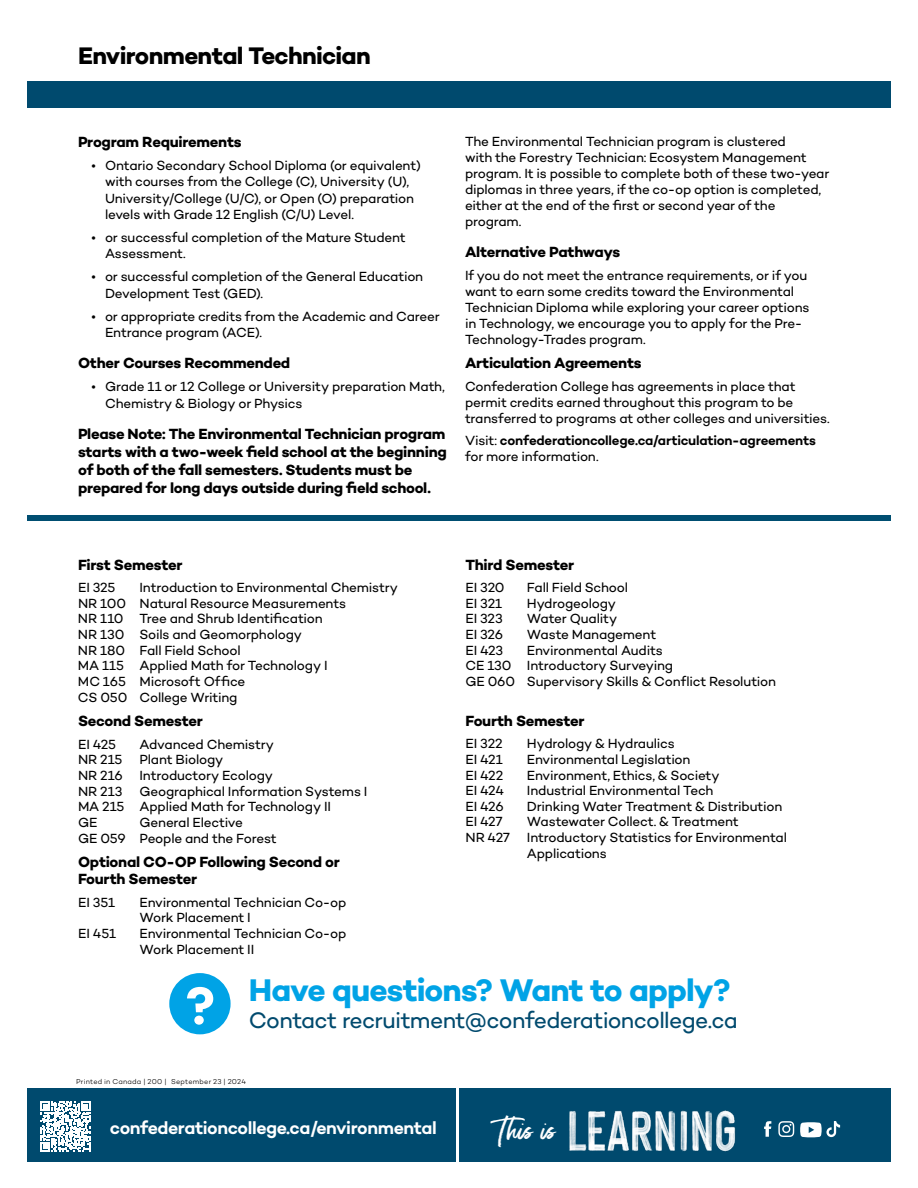
<style>
.page{position:relative;width:918px;height:1188px;background:#fff}
.page>*{position:absolute;margin:0;border:0;box-sizing:border-box;transform-origin:0 0}
.t1{font:700 31.8px "Campton";letter-spacing:-.03em;color:#00a3e6}
.t2{font:30.3px "Moonstone";color:#fff}
.t3{font:700 24.3px "Campton";letter-spacing:-.03em;color:#000}
.t4{font:22.8px "Campton";letter-spacing:-.03em;color:#004a6e}
.t5{font:600 18px "Campton";letter-spacing:-.025em;color:#fff}
.t6{font:700 15px/17.9px "Campton";letter-spacing:-.02em;color:#000}
.t7{font:13.5px/15.6px "Campton";letter-spacing:-.015em;color:#000}
.t8{font:600 13.5px/15.8px "Campton";letter-spacing:-.015em;color:#000}
.t9{font:300 7.2px "Campton";letter-spacing:.03em;color:#000}
.s1{font-weight:400}
</style>
<div class="page">
<div style="left:27px;top:515px;width:864px;height:6px;background:#004e71"></div>
<div style="left:170px;top:974px;width:59px;height:59px;background:#00a3e6;border-radius:50%"></div>
<div style="left:169px;top:973px;width:62px;height:61px;border:2px solid #00a3e6;border-radius:50%"></div>
<svg style="left:187px;top:987px;width:26px;height:38px"></svg>
<div style="left:27px;top:81px;width:864px;height:27px;background:#004a6e"></div>
<div style="left:27px;top:1089px;width:864px;height:73px;background:#004a6e"></div>
<hr style="left:456px;top:1087px;width:3px;height:79px;background:#fff">
<svg style="left:41px;top:1102px;width:49px;height:49px"></svg>
<svg style="left:764px;top:1121px;width:7px;height:16px"></svg>
<svg style="left:778px;top:1121px;width:16px;height:16px"></svg>
<svg style="left:800px;top:1121px;width:40px;height:16px"></svg>
<h3 class="t3" style="left:78px;top:40px;width:294px">Environmental Technician</h3>
<p class="t6" style="left:78px;top:133px;width:165px">Program Requirements</p>
<p class="t7" style="left:105px;top:157px;width:317px;line-height:16.4px;text-indent:-14px">• Ontario Secondary School Diploma (or equivalent) with courses from the College (C), University (U), University/College (U/C), or Open (O) preparation levels with Grade 12 English (C/U) Level.</p>
<p class="t7" style="left:105px;top:229px;width:302px;line-height:16.4px;text-indent:-14px">• or successful completion of the Mature Student<br>Assessment.</p>
<p class="t7" style="left:105px;top:268px;width:320px;line-height:16.4px;text-indent:-14px">• or successful completion of the General Education<br>Development Test (GED).</p>
<p class="t7" style="left:105px;top:308px;width:336px;line-height:16.4px;text-indent:-14px">• or appropriate credits from the Academic and Career<br>Entrance program (ACE).</p>
<p class="t6" style="left:78px;top:354px;width:214px">Other Courses Recommended</p>
<p class="t7" style="left:105px;top:378px;width:342px;line-height:16.4px;text-indent:-14px">• Grade 11 or 12 College or University preparation Math,<br>Chemistry &amp; Biology or Physics</p>
<p class="t6" style="left:78px;top:425px;width:370px">Please Note: The Environmental Technician program starts with a two-week field school at the beginning of both of the fall semesters. Students must be prepared for long days outside during field school.</p>
<p class="t7" style="left:465px;top:133px;width:366px;line-height:16px">The Environmental Technician program is clustered<br>with the Forestry Technician: Ecosystem Management program. It is possible to complete both of these two-year diplomas in three years, if the co-op option is completed, either at the end of the first or second year of the program.</p>
<p class="t6" style="left:465px;top:243px;width:157px">Alternative Pathways</p>
<p class="t7" style="left:465px;top:267px;width:346px;line-height:16px">If you do not meet the entrance requirements, or if you want to earn some credits toward the Environmental Technician Diploma while exploring your career options in Technology, we encourage you to apply for the Pre-Technology-Trades program.</p>
<p class="t6" style="left:465px;top:354px;width:178px">Articulation Agreements</p>
<p class="t7" style="left:465px;top:378px;width:366px">Confederation College has agreements in place that permit credits earned throughout this program to be transferred to programs at other colleges and universities.</p>
<p class="t8" style="left:465px;top:432px;width:352px"><span class="s1">Visit:</span> confederationcollege.ca/articulation-agreements <span class="s1">for more information.</span></p>
<p class="t6" style="left:78px;top:556px;width:106px">First Semester</p>
<p class="t7" style="left:78px;top:580px;width:39px">EI 325</p>
<p class="t7" style="left:78px;top:580px;width:322px;text-indent:62px">Introduction to Environmental Chemistry<br>NR 100 Natural Resource Measurements<br>NR 110 Tree and Shrub Identification<br>NR 130 Soils and Geomorphology<br>NR 180 Fall Field School<br>MA 115 Applied Math for Technology I<br>MC 165 Microsoft Office<br>CS 050 College Writing</p>
<p class="t6" style="left:78px;top:712px;width:126px">Second Semester</p>
<p class="t7" style="left:78px;top:736px;width:40px">EI 425</p>
<p class="t7" style="left:140px;top:736px;width:136px">Advanced Chemistry</p>
<p class="t7" style="left:78px;top:752px;width:46px">NR 215</p>
<p class="t7" style="left:78px;top:752px;width:197px;text-indent:62px">Plant Biology<br>NR 216 Introductory Ecology<br>NR 213</p>
<p class="t7" style="left:78px;top:783px;width:291px;text-indent:62px">Geographical Information Systems I<br>MA 215 Applied Math for Technology II<br>GE</p>
<p class="t7" style="left:78px;top:814px;width:200px;text-indent:62px">General Elective<br>GE 059 People and the Forest</p>
<p class="t6" style="left:78px;top:853px;width:263px;line-height:17.4px">Optional CO-OP Following Second or<br>Fourth Semester</p>
<p class="t7" style="left:78px;top:894px;width:38px">EI 351</p>
<p class="t7" style="left:140px;top:894px;width:208px">Environmental Technician Co-op<br>Work Placement I</p>
<p class="t7" style="left:78px;top:925px;width:39px">EI 451</p>
<p class="t7" style="left:140px;top:925px;width:208px">Environmental Technician Co-op<br>Work Placement II</p>
<p class="t6" style="left:465px;top:556px;width:110px">Third Semester</p>
<p class="t7" style="left:465px;top:580px;width:41px">EI 320</p>
<p class="t7" style="left:527px;top:580px;width:103px">Fall Field School</p>
<p class="t7" style="left:465px;top:595px;width:38px">EI 321</p>
<p class="t7" style="left:527px;top:595px;width:91px">Hydrogeology</p>
<p class="t7" style="left:465px;top:611px;width:39px">EI 323</p>
<p class="t7" style="left:527px;top:611px;width:92px">Water Quality</p>
<p class="t7" style="left:465px;top:626px;width:39px">EI 326</p>
<p class="t7" style="left:527px;top:626px;width:131px">Waste Management</p>
<p class="t7" style="left:465px;top:642px;width:39px">EI 423</p>
<p class="t7" style="left:465px;top:642px;width:312px;text-indent:62px">Environmental Audits<br>CE 130 Introductory Surveying<br>GE 060 Supervisory Skills &amp; Conflict Resolution</p>
<p class="t6" style="left:465px;top:712px;width:121px">Fourth Semester</p>
<p class="t7" style="left:465px;top:736px;width:39px">EI 322</p>
<p class="t7" style="left:527px;top:736px;width:149px">Hydrology &amp; Hydraulics</p>
<p class="t7" style="left:465px;top:751px;width:39px">EI 421</p>
<p class="t7" style="left:527px;top:751px;width:165px">Environmental Legislation</p>
<p class="t7" style="left:465px;top:767px;width:39px">EI 422</p>
<p class="t7" style="left:527px;top:767px;width:194px">Environment, Ethics, &amp; Society</p>
<p class="t7" style="left:465px;top:782px;width:40px">EI 424</p>
<p class="t7" style="left:527px;top:782px;width:188px">Industrial Environmental Tech</p>
<p class="t7" style="left:465px;top:798px;width:40px">EI 426</p>
<p class="t7" style="left:527px;top:798px;width:257px">Drinking Water Treatment &amp; Distribution</p>
<p class="t7" style="left:465px;top:814px;width:39px">EI 427</p>
<p class="t7" style="left:527px;top:814px;width:213px">Wastewater Collect. &amp; Treatment</p>
<p class="t7" style="left:465px;top:829px;width:323px">NR 427 Introductory Statistics for Environmental</p>
<p class="t7" style="left:527px;top:845px;width:81px">Applications</p>
<h1 class="t1" style="left:249px;top:970px;width:484px">Have questions? Want to apply?</h1>
<h3 class="t4" style="left:249px;top:1006px;width:491px">Contact recruitment@confederationcollege.ca</h3>
<p class="t9" style="left:76px;top:1077px;width:171px">Printed in Canada | 200 | September 23 | 2024</p>
<h3 class="t5" style="left:110px;top:1117px;width:328px">confederationcollege.ca/environmental</h3>
<h2 class="t2" style="left:499px;top:1110px;width:59px">This is</h2>
</div>
